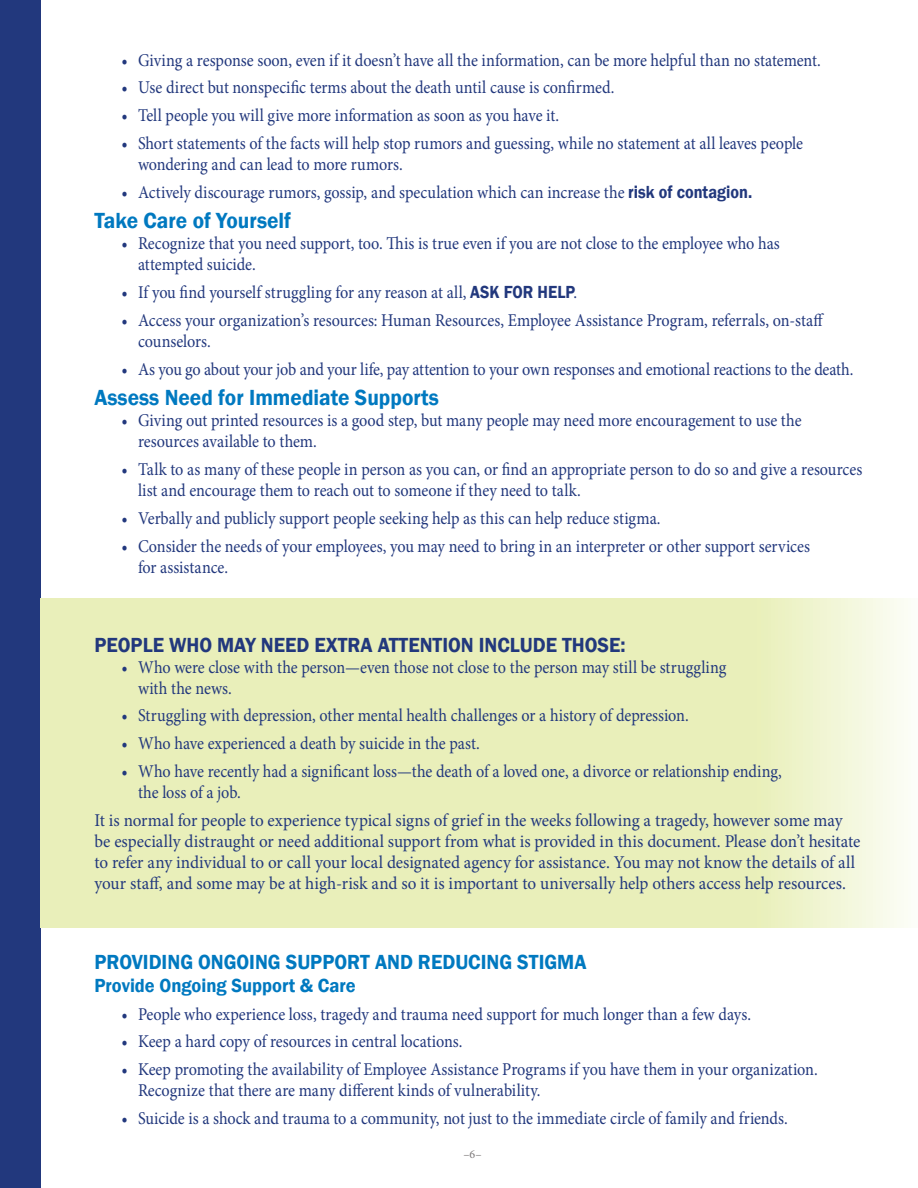
<style>
.page{position:relative;width:918px;height:1188px;background:#fff}
.page>*{position:absolute;margin:0;border:0;box-sizing:border-box;transform-origin:0 0}
.Section_Head_15_16_L{font:600 22.5px "Franklin Gothic";color:#0079c0;scale:.95 1}
.Section_Head_15_16_L-2{font:600 21px "Franklin Gothic";color:#22387d;scale:.95 1}
.Section_Head_15_16_L-3{font:600 21px "Franklin Gothic";color:#0079c0;scale:.95 1}
.Body_text_12{font:600 19.5px "Franklin Gothic";color:#0079c0;scale:.95 1}
.Bullet_List_12_14{font:18px/21px "Minion Pro";letter-spacing:-.005em;color:#22387d;scale:.9 1}
.Body_text_12-2{font:18px/21px "Minion Pro";letter-spacing:-.005em;color:#22387d;scale:.95 1}
.Folio_8_C{font:12px "Minion Pro";color:#7c7879}
.s1{font-family:"Franklin Gothic";font-weight:600}
</style>
<div class="page">
<div style="left:0;top:0;width:40px;height:1188px;background:#22387d"></div>
<svg style="left:40px;top:599px;width:868px;height:328px;background:#eaf0bf"></svg>
<p class="Bullet_List_12_14" style="left:122px;top:50px;width:778px">• Giving a response soon, even if it doesn’t have all the information, can be more helpful than no statement.</p>
<p class="Bullet_List_12_14" style="left:122px;top:77px;width:549px">• Use direct but nonspecific terms about the death until cause is confirmed.</p>
<p class="Bullet_List_12_14" style="left:122px;top:105px;width:488px">• Tell people you will give more information as soon as you have it.</p>
<p class="Bullet_List_12_14" style="left:138px;top:133px;width:740px;text-indent:-16px">• Short statements of the facts will help stop rumors and guessing, while no statement at all leaves people wondering and can lead to more rumors.</p>
<p class="Bullet_List_12_14" style="left:122px;top:182px;width:702px">• Actively discourage rumors, gossip, and speculation which can increase the <span class="s1">risk of contagion.</span></p>
<p class="Section_Head_15_16_L" style="left:94px;top:207px;width:208px">Take Care of Yourself</p>
<p class="Bullet_List_12_14" style="left:138px;top:233px;width:715px;text-indent:-16px">• Recognize that you need support, too. This is true even if you are not close to the employee who has attempted suicide.</p>
<p class="Bullet_List_12_14" style="left:122px;top:282px;width:508px">• If you find yourself struggling for any reason at all, <span class="s1">ASK FOR HELP</span>.</p>
<p class="Bullet_List_12_14" style="left:138px;top:310px;width:764px;text-indent:-16px">• Access your organization’s resources: Human Resources, Employee Assistance Program, referrals, on-staff counselors.</p>
<p class="Bullet_List_12_14" style="left:122px;top:359px;width:815px">• As you go about your job and your life, pay attention to your own responses and emotional reactions to the death.</p>
<p class="Section_Head_15_16_L" style="left:94px;top:384px;width:364px">Assess Need for Immediate Supports</p>
<p class="Bullet_List_12_14" style="left:138px;top:410px;width:739px;text-indent:-16px">• Giving out printed resources is a good step, but many people may need more encouragement to use the resources available to them.</p>
<p class="Bullet_List_12_14" style="left:138px;top:459px;width:806px;text-indent:-16px">• Talk to as many of these people in person as you can, or find an appropriate person to do so and give a resources list and encourage them to reach out to someone if they need to talk.</p>
<p class="Bullet_List_12_14" style="left:122px;top:508px;width:601px">• Verbally and publicly support people seeking help as this can help reduce stigma.</p>
<p class="Bullet_List_12_14" style="left:138px;top:536px;width:748px;text-indent:-16px">• Consider the needs of your employees, you may need to bring in an interpreter or other support services for assistance.</p>
<p class="Section_Head_15_16_L-2" style="left:94px;top:632px;width:561px">PEOPLE WHO MAY NEED EXTRA ATTENTION INCLUDE THOSE:</p>
<p class="Bullet_List_12_14" style="left:138px;top:656px;width:655px;text-indent:-16px">• Who were close with the person—even those not close to the person may still be struggling with the news.</p>
<p class="Bullet_List_12_14" style="left:122px;top:705px;width:632px">• Struggling with depression, other mental health challenges or a history of depression.</p>
<p class="Bullet_List_12_14" style="left:122px;top:733px;width:400px">• Who have experienced a death by suicide in the past.</p>
<p class="Bullet_List_12_14" style="left:138px;top:761px;width:717px;text-indent:-16px">• Who have recently had a significant loss—the death of a loved one, a divorce or relationship ending, the loss of a job.</p>
<p class="Body_text_12-2" style="left:94px;top:809px;width:808px">It is normal for people to experience typical signs of grief in the weeks following a tragedy, however some may be especially distraught or need additional support from what is provided in this document. Please don’t hesitate to refer any individual to or call your local designated agency for assistance. You may not know the details of all your staff, and some may be at high-risk and so it is important to universally help others access help resources.</p>
<p class="Section_Head_15_16_L-3" style="left:94px;top:949px;width:520px">PROVIDING ONGOING SUPPORT AND REDUCING STIGMA</p>
<p class="Body_text_12" style="left:94px;top:973px;width:277px">Provide Ongoing Support &amp; Care</p>
<p class="Bullet_List_12_14" style="left:122px;top:1004px;width:701px">• People who experience loss, tragedy and trauma need support for much longer than a few days.</p>
<p class="Bullet_List_12_14" style="left:122px;top:1031px;width:380px">• Keep a hard copy of resources in central locations.</p>
<p class="Bullet_List_12_14" style="left:138px;top:1059px;width:757px;text-indent:-16px">• Keep promoting the availability of Employee Assistance Programs if you have them in your organization.<br>Recognize that there are many different kinds of vulnerability.</p>
<p class="Bullet_List_12_14" style="left:122px;top:1108px;width:742px">• Suicide is a shock and trauma to a community, not just to the immediate circle of family and friends.</p>
<p class="Folio_8_C" style="left:463px;top:1146px;width:20px">–6–</p>
</div>
